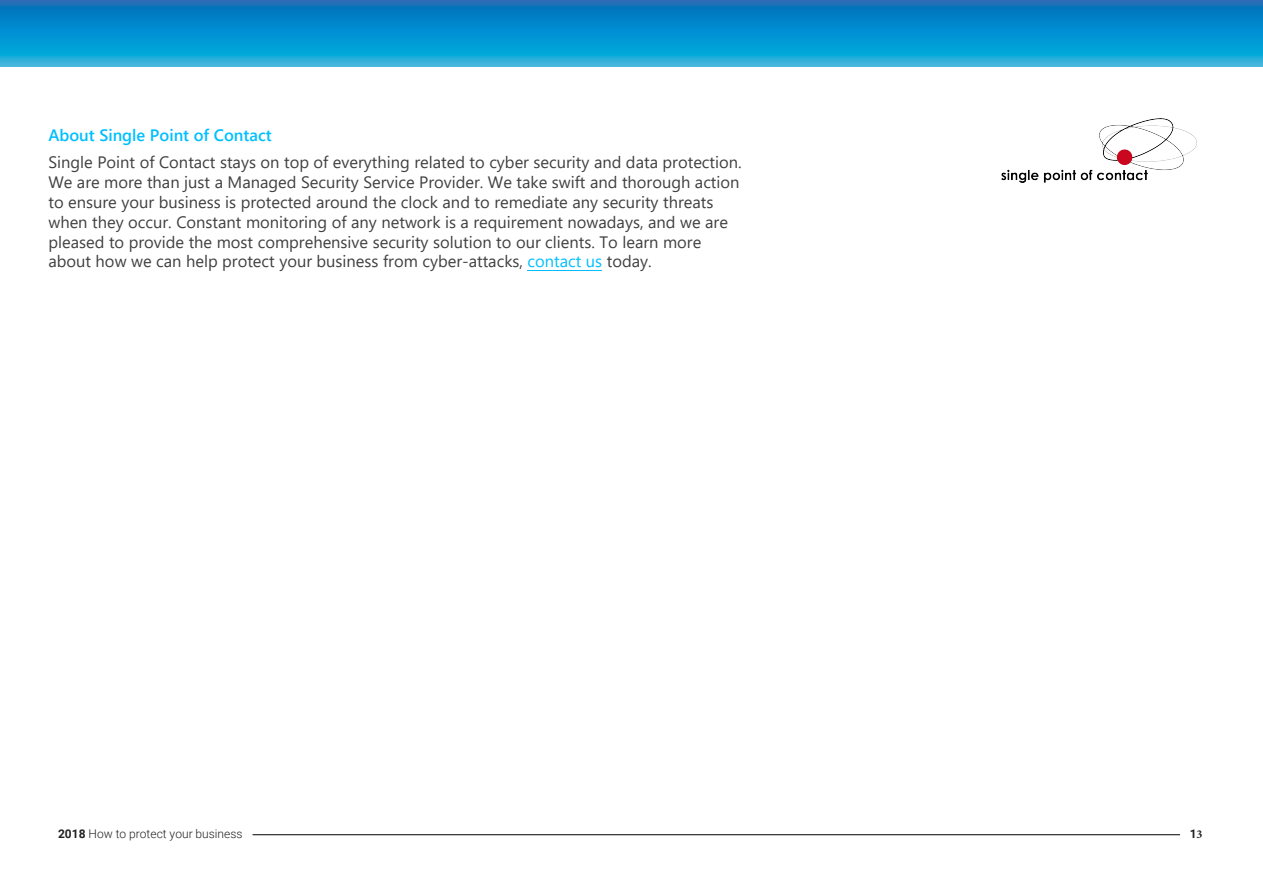
<style>
.page{position:relative;width:1263px;height:893px;background:#fff}
.page>*{position:absolute;margin:0;border:0;box-sizing:border-box;transform-origin:0 0}
.t1{font:16.5px/19.8px "Segoe UI";color:#404040}
.t2{font:600 16.5px "Segoe UI";color:#00bfff}
.t3{font:300 12px "Roboto";color:#212121}
.t4{font:700 12px "Roboto";color:#212121}
.s1{color:#00bfff}
.s2{font-weight:700}
.s3{font-family:"Minion Pro"}
</style>
<div class="page">
<hr style="left:253px;top:834px;width:927px;height:1px;background:#000">
<img style="left:1001px;top:118px;width:195px;height:64px">
<hr style="left:528px;top:270px;width:74px;height:1px;background:#00bfff">
<svg style="left:0;top:0;width:1263px;height:67px;background:#0c91ce"></svg>
<p class="t2" style="left:48px;top:120px;width:225px">About Single Point of Contact</p>
<p class="t1" style="left:48px;top:151px;width:695px">Single Point of Contact stays on top of everything related to cyber security and data protection.<br>We are more than just a Managed Security Service Provider. We take swift and thorough action to ensure your business is protected around the clock and to remediate any security threats when they occur. Constant monitoring of any network is a requirement nowadays, and we are pleased to provide the most comprehensive security solution to our clients. To learn more about how we can help protect your business from cyber-attacks, <span class="s1">contact us</span> today.</p>
<p class="t3" style="left:58px;top:825px;width:186px"><span class="s2">2018</span> How to protect your business</p>
<p class="t4" style="left:1190px;top:825px;width:14px">1<span class="s3">3</span></p>
</div>
